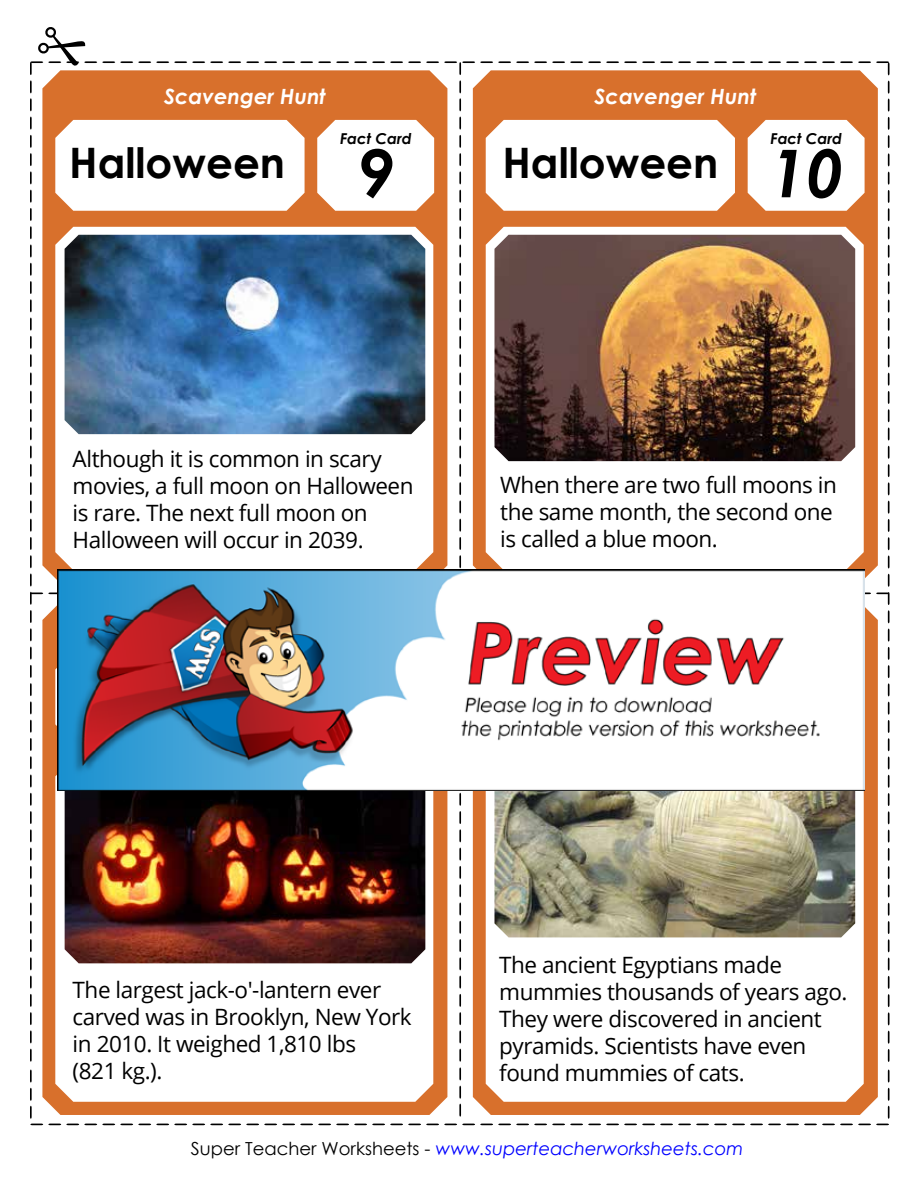
<style>
.page{position:relative;width:918px;height:1188px;background:#fff}
.page>*{position:absolute;margin:0;border:0;box-sizing:border-box;transform-origin:0 0}
.t1{font:italic 700 66px "Century Gothic 2";color:#000}
.t2{font:700 42px "Century Gothic 2";color:#000}
.t3{font:22.5px/27px "Open Sans";letter-spacing:-.02em;color:#000}
.t4{font:italic 700 21px "Century Gothic 2";color:#fff}
.t5{font:italic 18px "Century Gothic 2";color:#00f}
.t6{font:italic 700 15px "Century Gothic 2";color:#000}
.s1{font-style:normal;color:#000}
</style>
<div class="page">
<img style="left:30px;top:28px;width:860px;height:1097px">
<img style="left:57px;top:570px;width:808px;height:220px">
<p class="t4" style="left:164px;top:80px;width:163px">Scavenger Hunt</p>
<p class="t4" style="left:595px;top:80px;width:163px">Scavenger Hunt</p>
<p class="t6" style="left:340px;top:127px;width:73px">Fact Card</p>
<h1 class="t1" style="left:357px;top:123px;width:38px">9</h1>
<h2 class="t2" style="left:69px;top:131px;width:217px">Halloween</h2>
<h2 class="t2" style="left:502px;top:131px;width:217px">Halloween</h2>
<p class="t6" style="left:771px;top:127px;width:73px">Fact Card</p>
<h1 class="t1" style="left:769px;top:123px;width:75px">10</h1>
<p class="t3" style="left:73px;top:445px;width:342px">Although it is common in scary movies, a full moon on Halloween is rare. The next full moon on<br>Halloween will occur in 2039.</p>
<p class="t3" style="left:500px;top:471px;width:338px">When there are two full moons in the same month, the second one is called a blue moon.</p>
<p class="t3" style="left:73px;top:976px;width:341px">The largest jack-o'-lantern ever carved was in Brooklyn, New York in 2010. It weighed 1,810 lbs<br>(821 kg.).</p>
<p class="t3" style="left:499px;top:951px;width:350px">The ancient Egyptians made mummies thousands of years ago.<br>They were discovered in ancient pyramids. Scientists have even found mummies of cats.</p>
<p class="t5" style="left:191px;top:1136px;width:554px"><span class="s1">Super Teacher Worksheets -</span> www.superteacherworksheets.com</p>
</div>
